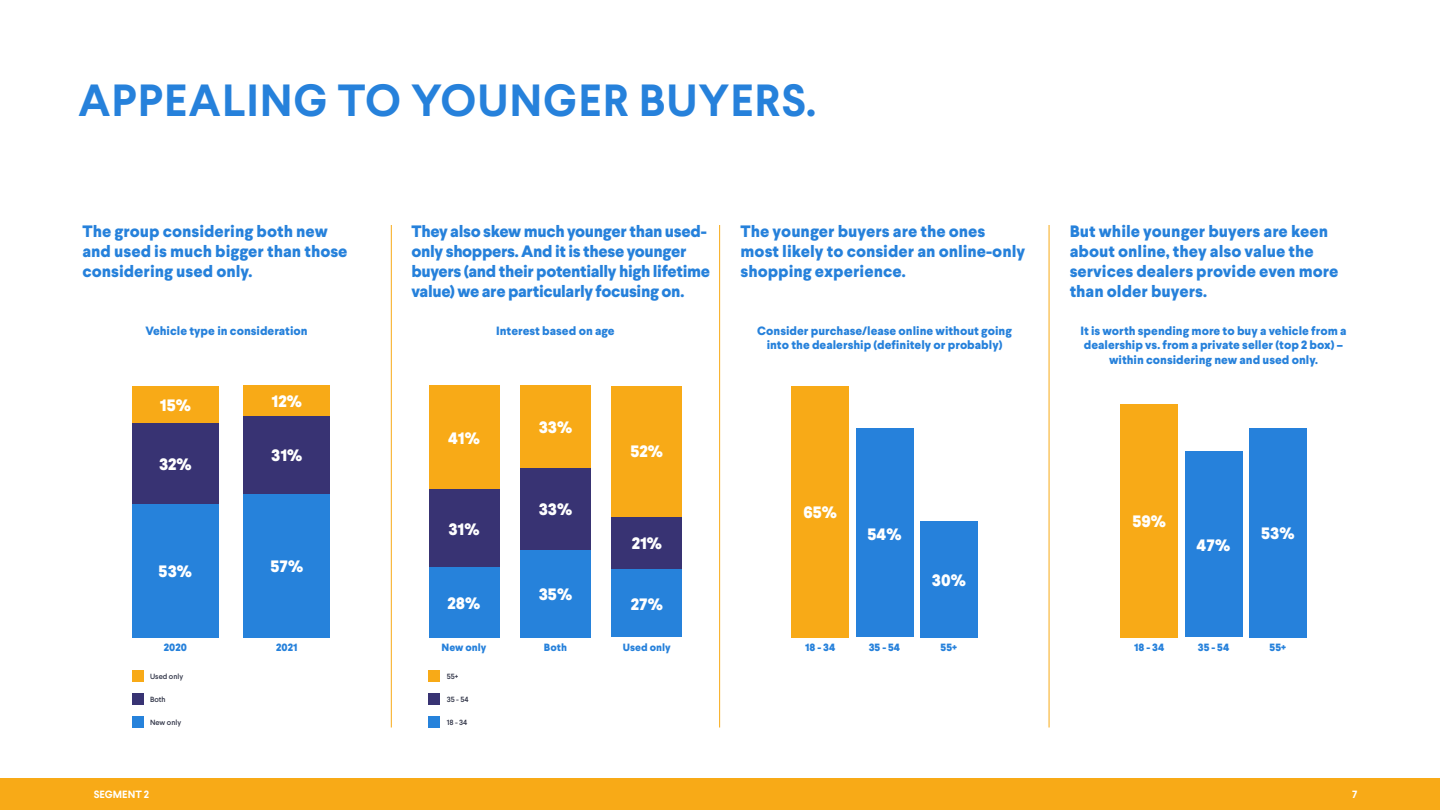
<style>
.page{position:relative;width:1440px;height:810px;background:#fff}
.page>*{position:absolute;margin:0;border:0;box-sizing:border-box;transform-origin:0 0}
.t1{font:700 45px "Larsseit";letter-spacing:.02em;color:#2681db}
.t2{font:800 16.5px/19.8px "Larsseit";color:#2681db}
.t3{font:800 16.5px/19.8px "Larsseit";letter-spacing:-.025em;color:#2681db}
.t4{font:800 16.5px "Larsseit";color:#fff}
.t5{font:800 12px/14.4px "Larsseit";color:#2681db;text-align:center}
.t6{font:800 10.5px "Larsseit";color:#2681db}
.t7{font:700 10.5px "Larsseit";color:#fff}
.t8{font:500 7.5px "Larsseit";color:#2e3245}
</style>
<div class="page">
<div style="left:0;top:778px;width:1440px;height:32px;background:#f8aa17"></div>
<hr style="left:391px;top:225px;width:1px;height:503px;background:#f8aa17">
<hr style="left:719px;top:225px;width:1px;height:503px;background:#f8aa17">
<hr style="left:1049px;top:225px;width:1px;height:503px;background:#f8aa17">
<div style="left:132px;top:693px;width:12px;height:12px;background:#383373"></div>
<div style="left:429px;top:693px;width:11px;height:12px;background:#383373"></div>
<div style="left:132px;top:670px;width:12px;height:12px;background:#f8aa17"></div>
<div style="left:429px;top:670px;width:11px;height:12px;background:#f8aa17"></div>
<div style="left:132px;top:716px;width:12px;height:12px;background:#2682db"></div>
<div style="left:429px;top:716px;width:11px;height:12px;background:#2682db"></div>
<div style="left:132px;top:386px;width:87px;height:38px;background:#f8aa17"></div>
<div style="left:132px;top:424px;width:87px;height:80px;background:#383373"></div>
<div style="left:132px;top:504px;width:87px;height:134px;background:#2682db"></div>
<div style="left:244px;top:386px;width:86px;height:30px;background:#f8aa17"></div>
<div style="left:244px;top:416px;width:86px;height:78px;background:#383373"></div>
<div style="left:244px;top:494px;width:86px;height:144px;background:#2682db"></div>
<div style="left:429px;top:386px;width:70px;height:103px;background:#f8aa17"></div>
<div style="left:429px;top:489px;width:70px;height:78px;background:#383373"></div>
<div style="left:429px;top:567px;width:70px;height:71px;background:#2682db"></div>
<div style="left:520px;top:386px;width:71px;height:82px;background:#f8aa17"></div>
<div style="left:520px;top:468px;width:71px;height:82px;background:#383373"></div>
<div style="left:520px;top:550px;width:71px;height:87px;background:#2682db"></div>
<div style="left:612px;top:386px;width:70px;height:131px;background:#f8aa17"></div>
<div style="left:612px;top:517px;width:70px;height:52px;background:#383373"></div>
<div style="left:612px;top:569px;width:70px;height:68px;background:#2682db"></div>
<div style="left:920px;top:521px;width:58px;height:116px;background:#2681db"></div>
<div style="left:856px;top:428px;width:57px;height:209px;background:#2681db"></div>
<div style="left:791px;top:386px;width:58px;height:251px;background:#f8aa17"></div>
<div style="left:1249px;top:428px;width:58px;height:209px;background:#2681db"></div>
<div style="left:1185px;top:451px;width:57px;height:186px;background:#2681db"></div>
<div style="left:1121px;top:404px;width:57px;height:233px;background:#f8aa17"></div>
<h1 class="t1" style="left:78px;top:72px;width:740px">APPEALING TO YOUNGER BUYERS.</h1>
<p class="t2" style="left:82px;top:222px;width:267px">The group considering both new and used is much bigger than those considering used only.</p>
<p class="t2" style="left:741px;top:222px;width:286px">The younger buyers are the ones most likely to consider an online-only shopping experience.</p>
<p class="t2" style="left:1070px;top:222px;width:270px">But while younger buyers are keen about online, they also value the services dealers provide even more than older buyers.</p>
<p class="t3" style="left:412px;top:222px;width:300px">They also skew much younger than used&shy;only shoppers. And it is these younger buyers (and their potentially high lifetime value) we are particularly focusing on.</p>
<p class="t5" style="left:145px;top:324px;width:164px">Vehicle type in consideration</p>
<p class="t5" style="left:496px;top:324px;width:120px">Interest based on age</p>
<p class="t5" style="left:757px;top:324px;width:256px">Consider purchase/lease online without going into the dealership (definitely or probably)</p>
<p class="t5" style="left:1080px;top:324px;width:268px">It is worth spending more to buy a vehicle from a dealership vs. from a private seller (top 2 box) – within considering new and used only.</p>
<p class="t4" style="left:160px;top:394px;width:33px">15%</p>
<p class="t4" style="left:159px;top:453px;width:34px">32%</p>
<p class="t4" style="left:159px;top:560px;width:35px">53%</p>
<p class="t4" style="left:272px;top:390px;width:32px">12%</p>
<p class="t4" style="left:271px;top:445px;width:33px">31%</p>
<p class="t4" style="left:270px;top:556px;width:34px">57%</p>
<p class="t4" style="left:448px;top:427px;width:33px">41%</p>
<p class="t4" style="left:448px;top:518px;width:33px">31%</p>
<p class="t4" style="left:448px;top:592px;width:34px">28%</p>
<p class="t4" style="left:539px;top:417px;width:35px">33%</p>
<p class="t4" style="left:539px;top:499px;width:35px">33%</p>
<p class="t4" style="left:539px;top:583px;width:35px">35%</p>
<p class="t4" style="left:631px;top:441px;width:34px">52%</p>
<p class="t4" style="left:632px;top:533px;width:32px">21%</p>
<p class="t4" style="left:631px;top:593px;width:34px">27%</p>
<p class="t4" style="left:803px;top:501px;width:35px">65%</p>
<p class="t4" style="left:868px;top:523px;width:36px">54%</p>
<p class="t4" style="left:932px;top:569px;width:35px">30%</p>
<p class="t4" style="left:1132px;top:510px;width:35px">59%</p>
<p class="t4" style="left:1197px;top:535px;width:35px">47%</p>
<p class="t4" style="left:1261px;top:523px;width:35px">53%</p>
<p class="t6" style="left:164px;top:641px;width:24px">2020</p>
<p class="t6" style="left:276px;top:641px;width:23px">2021</p>
<p class="t6" style="left:442px;top:641px;width:46px">New only</p>
<p class="t6" style="left:544px;top:641px;width:25px">Both</p>
<p class="t6" style="left:623px;top:641px;width:49px">Used only</p>
<p class="t6" style="left:805px;top:641px;width:32px">18 - 34</p>
<p class="t6" style="left:869px;top:641px;width:33px">35 - 54</p>
<p class="t6" style="left:941px;top:641px;width:18px">55+</p>
<p class="t6" style="left:1134px;top:641px;width:32px">18 - 34</p>
<p class="t6" style="left:1198px;top:641px;width:33px">35 - 54</p>
<p class="t6" style="left:1270px;top:641px;width:18px">55+</p>
<p class="t8" style="left:150px;top:671px;width:35px">Used only</p>
<p class="t8" style="left:447px;top:671px;width:13px">55+</p>
<p class="t8" style="left:150px;top:717px;width:33px">New only</p>
<p class="t8" style="left:447px;top:717px;width:22px">18 - 34</p>
<p class="t8" style="left:150px;top:694px;width:17px">Both</p>
<p class="t8" style="left:447px;top:694px;width:24px">35 - 54</p>
<p class="t7" style="left:94px;top:788px;width:57px">SEGMENT 2</p>
<p class="t7" style="left:1352px;top:788px;width:7px">7</p>
</div>
